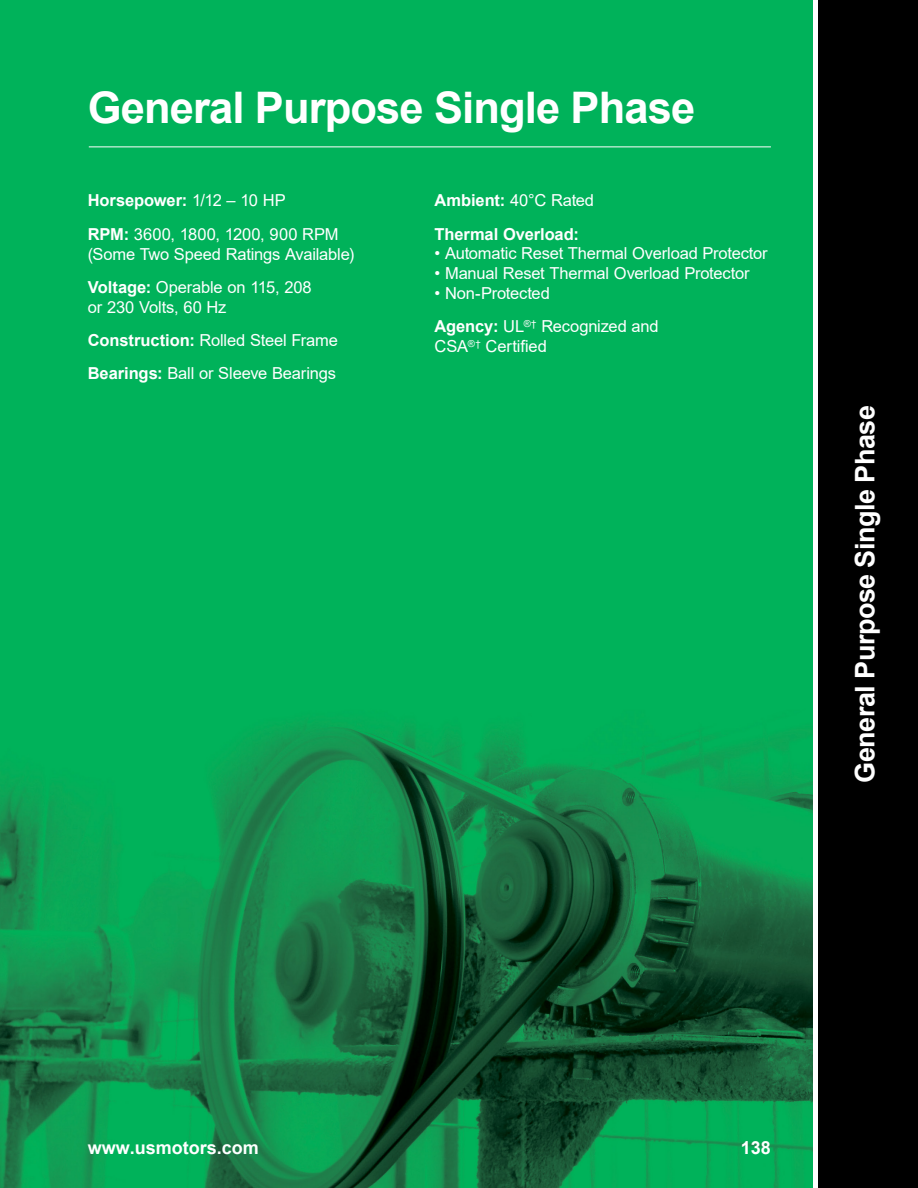
<style>
.page{position:relative;width:918px;height:1188px;background:#fff}
.page>*{position:absolute;margin:0;border:0;box-sizing:border-box;transform-origin:0 0}
.t1{font:700 43.5px "Arial";letter-spacing:-.02em;color:#fff}
.t2{font:700 27px "Arial";letter-spacing:-.02em;color:#fff}
.t3{font:700 18px "Arial";color:#fff}
.t4{font:16.5px/33.3px "Arial";letter-spacing:-.01em;color:#fff}
.t5{font:700 16.5px/33.3px "Arial";letter-spacing:-.005em;color:#fff}
.s1{font-weight:700}
.s2{font-weight:400}
</style>
<div class="page">
<div style="left:818px;top:0;width:100px;height:1188px;background:#000"></div>
<img style="left:0;top:0;width:813px;height:1188px">
<hr style="left:89px;top:147px;width:682px;height:1px;background:#fff">
<h1 class="t1" style="left:88px;top:77px;width:609px">General Purpose Single Phase</h1>
<p class="t4" style="left:88px;top:184px;width:252px"><span class="s1">Horsepower:</span> 1/12 – 10 HP<br><span class="s1">RPM:</span> 3600, 1800, 1200, 900 RPM</p>
<p class="t4" style="left:88px;top:237px;width:268px">(Some Two Speed Ratings Available)<br><span class="s1">Voltage:</span> Operable on 115, 208</p>
<p class="t4" style="left:88px;top:290px;width:252px">or 230 Volts, 60 Hz<br><span class="s1">Construction:</span> Rolled Steel Frame<br><span class="s1">Bearings:</span> Ball or Sleeve Bearings</p>
<p class="t5" style="left:435px;top:184px;width:161px">Ambient: <span class="s2">40°C Rated<br></span>Thermal Overload:</p>
<p class="t4" style="left:435px;top:237px;width:335px">• Automatic Reset Thermal Overload Protector</p>
<p class="t4" style="left:435px;top:257px;width:317px">• Manual Reset Thermal Overload Protector</p>
<p class="t4" style="left:435px;top:277px;width:226px">• Non-Protected<br><span class="s1">Agency:</span> UL<sup>®†</sup> Recognized and</p>
<p class="t4" style="left:435px;top:330px;width:114px">CSA<sup>®†</sup> Certified</p>
<h2 class="t2" style="left:846px;top:783px;width:379px;rotate:-90deg">General Purpose Single Phase</h2>
<p class="t3" style="left:88px;top:1135px;width:173px">www.usmotors.com</p>
<p class="t3" style="left:741px;top:1135px;width:32px">138</p>
</div>
